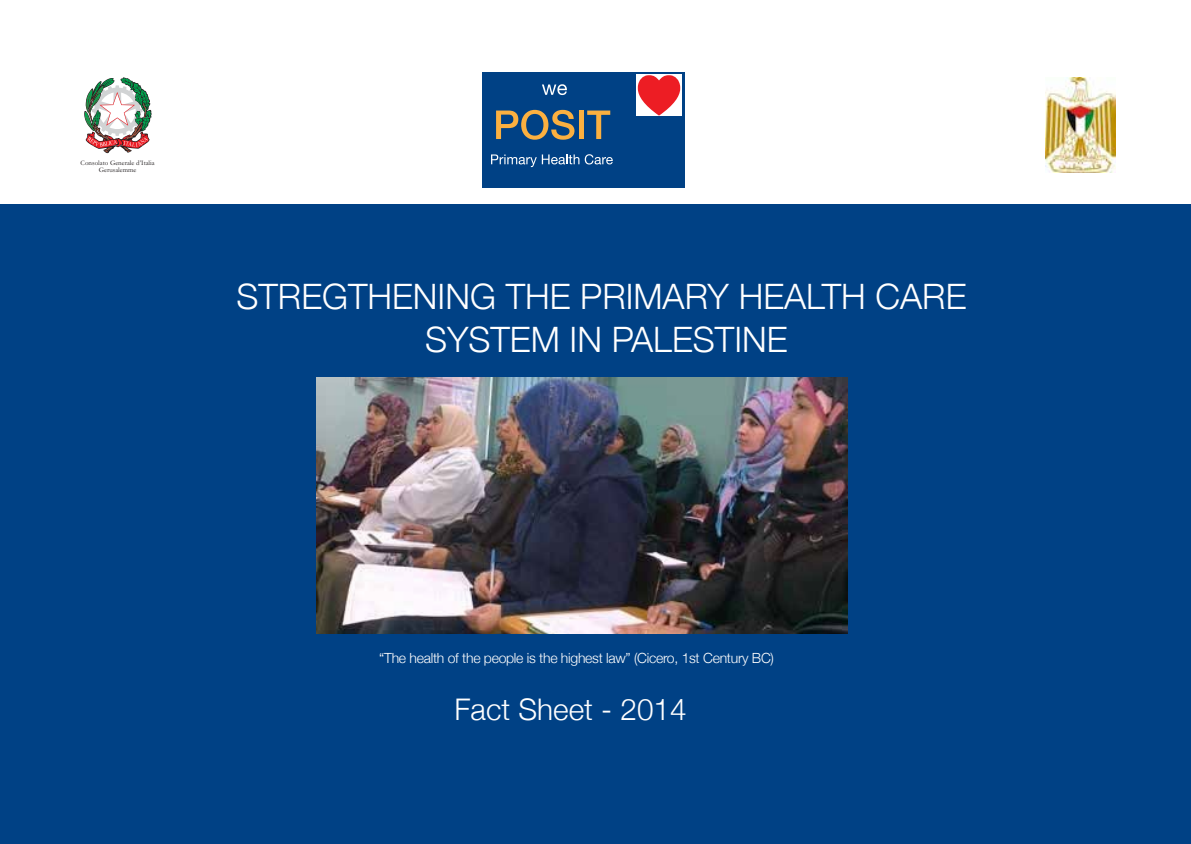
<style>
.page{position:relative;width:1191px;height:844px;background:#fff}
.page>*{position:absolute;margin:0;border:0;box-sizing:border-box;transform-origin:0 0}
.t1{font:300 35px/43.4px "Helvetica Neue";color:#fff;text-align:center}
.t2{font:300 29.75px "Helvetica Neue";color:#fff}
.t3{font:300 14px "Helvetica Neue";letter-spacing:-.02em;color:#fff}
.t4{font:7px/6.5px "Garamond Antiqua";color:#231f20;text-align:center}
.s1{font-family:"Garamond"}
</style>
<div class="page">
<div style="left:0;top:204px;width:1191px;height:639px;background:#004185"></div>
<svg style="left:84px;top:77px;width:68px;height:76px"></svg>
<img style="left:317px;top:377px;width:530px;height:256px">
<img style="left:1045px;top:77px;width:70px;height:96px">
<div style="left:482px;top:72px;width:202px;height:115px;background:#004185"></div>
<div style="left:636px;top:74px;width:45px;height:42px;background:#fff"></div>
<svg style="left:638px;top:75px;width:42px;height:41px"></svg>
<svg style="left:542px;top:84px;width:25px;height:11px"></svg>
<svg style="left:491px;top:154px;width:88px;height:13px"></svg>
<svg style="left:585px;top:154px;width:28px;height:10px"></svg>
<svg style="left:496px;top:110px;width:78px;height:30px"></svg>
<div style="left:579px;top:110px;width:5px;height:29px;background:#fbb040"></div>
<svg style="left:587px;top:110px;width:23px;height:29px"></svg>
<p class="t4" style="left:81px;top:160px;width:75px">Consolato Generale d’Italia<br>Ger<span class="s1">u</span>salemme</p>
<h1 class="t1" style="left:236px;top:273px;width:731px">STREGTHENING THE PRIMARY HEALTH CARE<br>SYSTEM IN PALESTINE</h1>
<p class="t3" style="left:379px;top:646px;width:396px">“The health of the people is the highest law” (Cicero, 1st Century BC)</p>
<h2 class="t2" style="left:454px;top:685px;width:234px">Fact Sheet - 2014</h2>
</div>
